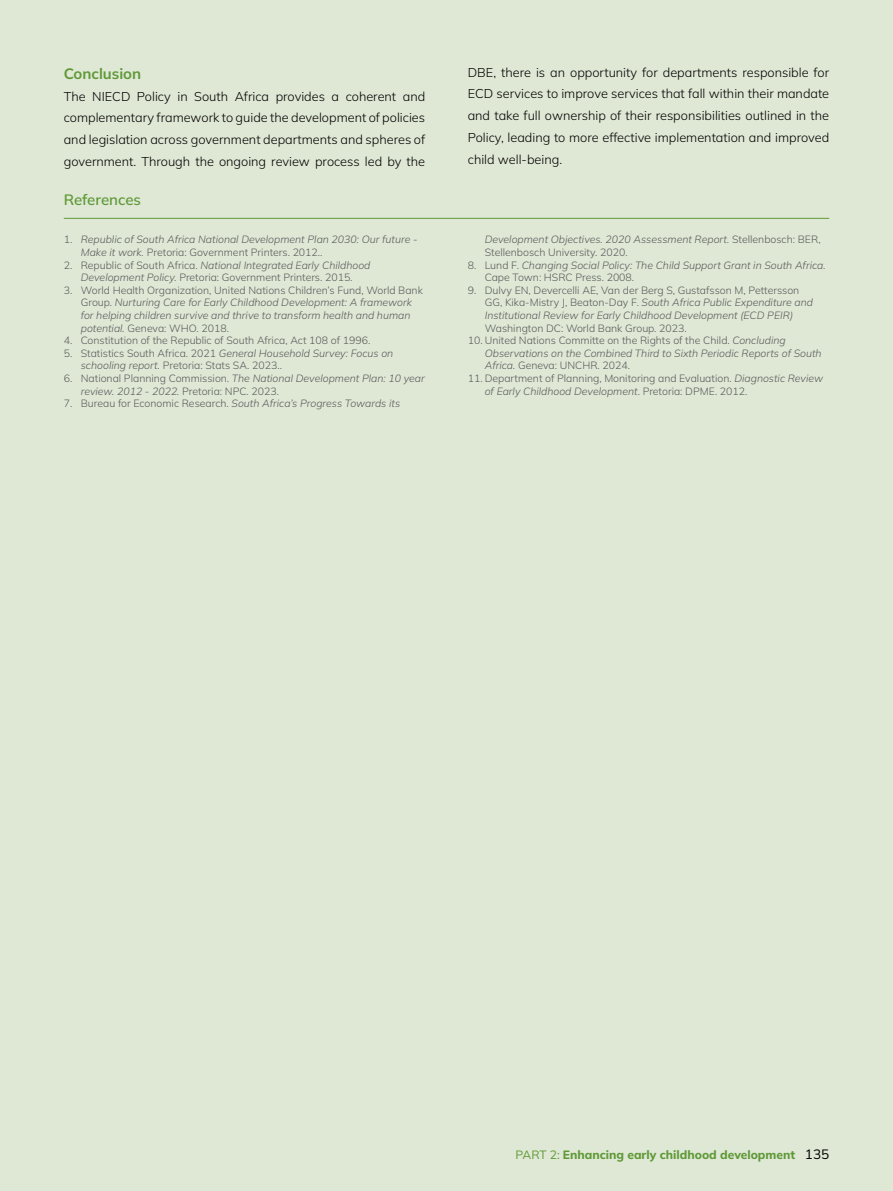
<style>
.page{position:relative;width:893px;height:1191px;background:#dfe8d5}
.page>*{position:absolute;margin:0;border:0;box-sizing:border-box;transform-origin:0 0}
.t1{font:700 15px "Mulish";color:#5f9937}
.t2{font:600 15px "Mulish";color:#5f9937}
.t3{font:300 12.75px/21.8px "Mulish";color:#000;text-align:justify}
.t4{font:800 12px "Mulish";color:#5f9937}
.t5{font:italic 300 10.5px/12.6px "Mulish";color:#58595b}
.t6{font:300 10.5px/12.6px "Mulish";color:#58595b}
.s1{font-style:normal}
.s2{font-style:italic}
.s3{font-weight:400}
.s4{font-weight:400;font-size:13.5px;color:#000}
</style>
<div class="page">
<hr style="left:64px;top:218px;width:765px;height:1px;background:#5f9937">
<h1 class="t1" style="left:64px;top:63px;width:79px">Conclusion</h1>
<p class="t3" style="left:64px;top:85px;width:363px">The NIECD Policy in South Africa provides a coherent and complementary framework to guide the development of policies and legislation across government departments and spheres of government. Through the ongoing review process led by the</p>
<h1 class="t2" style="left:64px;top:189px;width:79px">References</h1>
<p class="t5" style="left:81px;top:233px;width:338px;text-indent:-17px"><span class="s1">1.</span> Republic of South Africa National Development Plan 2030: Our future -<br>Make it work. <span class="s1">Pretoria: Government Printers. 2012..</span></p>
<p class="t6" style="left:64px;top:258px;width:308px;text-align:center">2. Republic of South Africa. <span class="s2">National Integrated Early Childhood<br>Development Policy.</span> Pretoria: Government Printers. 2015.</p>
<p class="t5" style="left:81px;top:283px;width:344px;text-indent:-17px"><span class="s1">3. World Health Organization, United Nations Children’s Fund, World Bank Group.</span> Nurturing Care for Early Childhood Development: A framework for helping children survive and thrive to transform health and human potential. <span class="s1">Geneva: WHO. 2018.</span></p>
<p class="t6" style="left:64px;top:334px;width:308px">4. Constitution of the Republic of South Africa, Act 108 of 1996.</p>
<p class="t6" style="left:81px;top:346px;width:314px;text-indent:-17px">5. Statistics South Africa. 2021 <span class="s2">General Household Survey: Focus on schooling report.</span> Pretoria: Stats SA. 2023..</p>
<p class="t5" style="left:81px;top:371px;width:345px;text-indent:-17px"><span class="s1">6. National Planning Commission.</span> The National Development Plan: 10 year review. 2012 - 2022. <span class="s1">Pretoria: NPC. 2023.</span></p>
<p class="t5" style="left:64px;top:397px;width:338px"><span class="s1">7. Bureau for Economic Research.</span> South Africa’s Progress Towards its</p>
<p class="t3" style="left:468px;top:61px;width:363px">DBE, there is an opportunity for departments responsible for ECD services to improve services that fall within their mandate and take full ownership of their responsibilities outlined in the Policy, leading to more effective implementation and improved child well-being.</p>
<p class="t6" style="left:485px;top:233px;width:337px"><span class="s2">Development Objectives. 2020 Assessment Report.</span> Stellenbosch: BER,<br>Stellenbosch University. 2020.</p>
<p class="t5" style="left:485px;top:258px;width:342px;text-indent:-17px"><span class="s1">8. Lund F.</span> Changing Social Policy: The Child Support Grant in South Africa.<br><span class="s1">Cape Town: HSRC Press. 2008.</span></p>
<p class="t5" style="left:485px;top:283px;width:330px;text-indent:-17px"><span class="s1">9. Dulvy EN, Devercelli AE, Van der Berg S, Gustafsson M, Pettersson<br>GG, Kika-Mistry J, Beaton-Day F.</span> South Africa Public Expenditure and<br>Institutional Review for Early Childhood Development (ECD PEIR)</p>
<p class="t6" style="left:485px;top:321px;width:203px">Washington DC: World Bank Group. 2023.</p>
<p class="t5" style="left:485px;top:334px;width:338px;text-indent:-17px"><span class="s1">10. United Nations Committe on the Rights of the Child.</span> Concluding<br>Observations on the Combined Third to Sixth Periodic Reports of South<br>Africa. <span class="s1">Geneva: UNCHR. 2024.</span></p>
<p class="t6" style="left:485px;top:371px;width:340px;text-indent:-17px">11. Department of Planning, Monitoring and Evaluation. <span class="s2">Diagnostic Review of Early Childhood Development</span>. Pretoria: DPME. 2012.</p>
<p class="t4" style="left:516px;top:1146px;width:315px"><span class="s3">PART 2:</span> Enhancing early childhood development <span class="s4">135</span></p>
</div>
